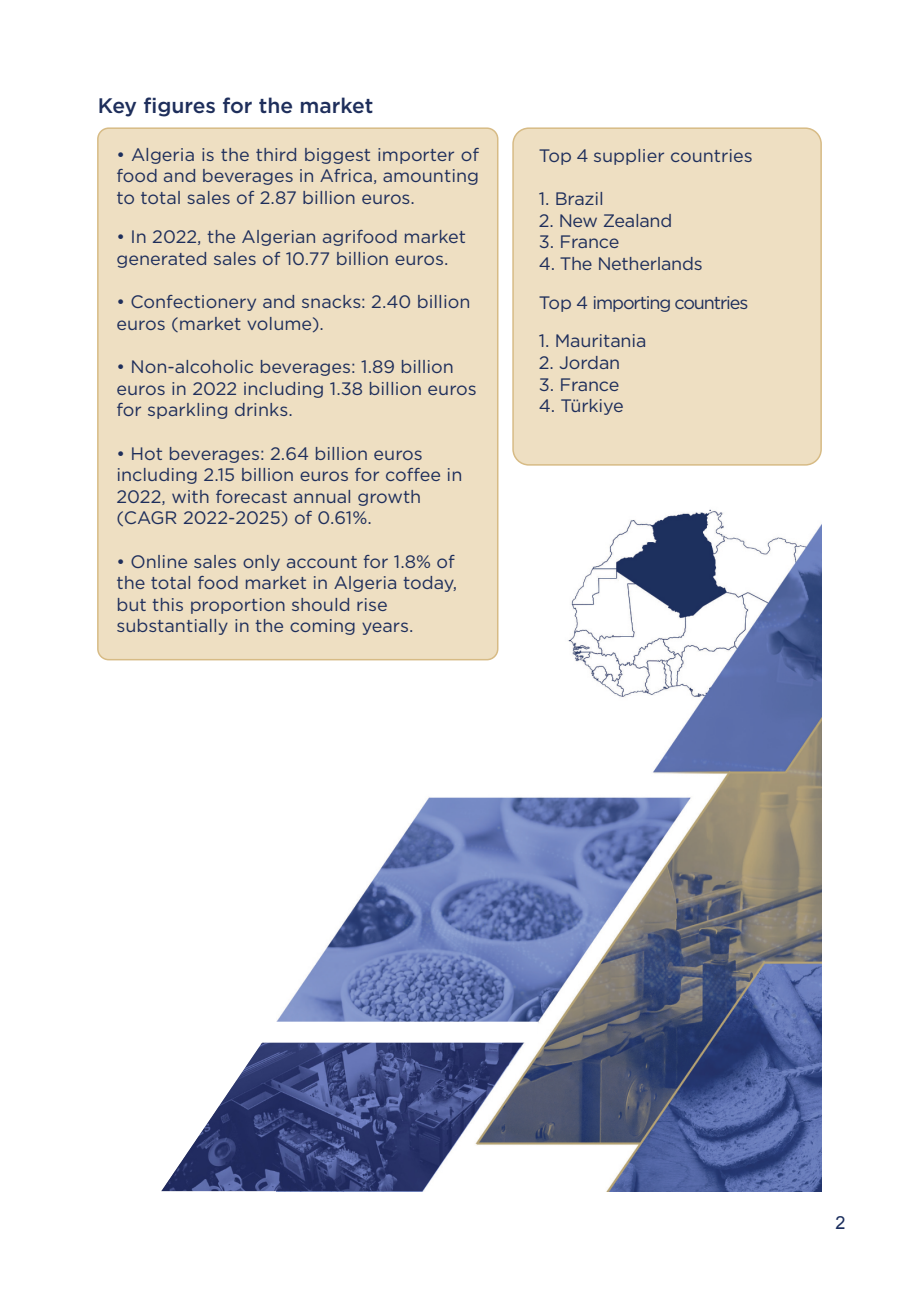
<style>
.page{position:relative;width:919px;height:1289px;background:#fff}
.page>*{position:absolute;margin:0;border:0;box-sizing:border-box;transform-origin:0 0}
.t1{font:500 21px "Gotham";color:#1e2e5b}
.t2{font:18px/21.6px "Gotham";color:#1e2e5b}
.t3{font:18px/38.7px "Gotham";letter-spacing:-.06em;color:#1e2e5b}
.t4{font:18px "Arial";color:#1b2e5d}
.s1{color:#1b2e5d}
</style>
<div class="page">
<img style="left:277px;top:130px;width:544px;height:1061px">
<div style="left:512px;top:127px;width:309px;height:338px;background:#eedfc2;border:2px solid #d7bb85;border-radius:16px"></div>
<div style="left:97px;top:127px;width:401px;height:533px;background:#eedfc2;border:2px solid #d7bb85;border-radius:11px"></div>
<img style="left:161px;top:1042px;width:363px;height:149px">
<div style="left:267px;top:1021px;width:260px;height:21px;background:#fff"></div>
<p class="t1" style="left:98px;top:96px;width:277px">Key figures for the market</p>
<p class="t2" style="left:116px;top:144px;width:364px;text-align:justify"><span class="s1">•</span> Algeria is the third biggest importer of food and beverages in Africa, amounting to total sales of 2.87 billion euros.</p>
<p class="t2" style="left:116px;top:227px;width:351px">• In 2022, the Algerian agrifood market generated sales of 10.77 billion euros.</p>
<p class="t2" style="left:116px;top:292px;width:355px">• Confectionery and snacks: 2.40 billion euros (market volume).</p>
<p class="t2" style="left:116px;top:357px;width:362px">• Non-alcoholic beverages: 1.89 billion euros in 2022 including 1.38 billion euros for sparkling drinks.</p>
<p class="t2" style="left:116px;top:443px;width:347px">• Hot beverages: 2.64 billion euros including 2.15 billion euros for coffee in 2022, with forecast annual growth (CAGR 2022-2025) of 0.61%.</p>
<p class="t2" style="left:116px;top:551px;width:342px">• Online sales only account for 1.8% of the total food market in Algeria today, but this proportion should rise substantially in the coming years.</p>
<p class="t2" style="left:539px;top:146px;width:215px">Top 4 supplier countries</p>
<p class="t2" style="left:539px;top:189px;width:66px">1. Brazil</p>
<p class="t2" style="left:539px;top:210px;width:135px">2. New Zealand</p>
<p class="t2" style="left:539px;top:232px;width:82px">3. France</p>
<p class="t3" style="left:539px;top:245px;width:211px">4. The Netherlands<br>Top 4 importing countries</p>
<p class="t2" style="left:539px;top:331px;width:109px">1. Mauritania</p>
<p class="t2" style="left:539px;top:353px;width:83px">2. Jordan</p>
<p class="t2" style="left:539px;top:374px;width:82px">3. France</p>
<p class="t2" style="left:539px;top:396px;width:86px">4. Türkiye</p>
<p class="t4" style="left:835px;top:1215px;width:12px">2</p>
</div>
